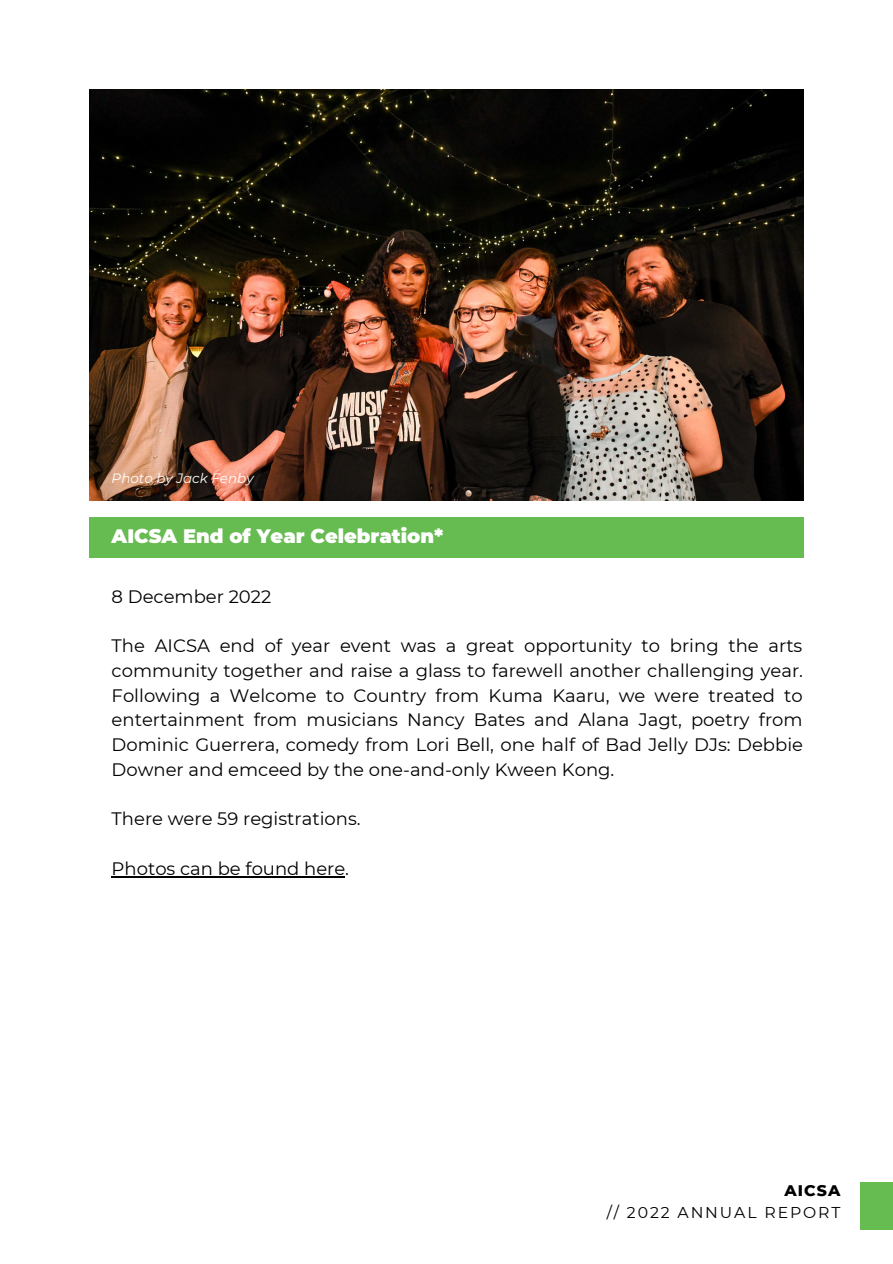
<style>
.page{position:relative;width:893px;height:1264px;background:#fff}
.page>*{position:absolute;margin:0;border:0;box-sizing:border-box;transform-origin:0 0}
.t1{font:900 19.5px "Montserrat";color:#fff}
.t2{font:18px/24.8px "Montserrat";color:#000;text-align:justify}
.t3{font:15.75px "Montserrat";letter-spacing:.12em;color:#000}
.t4{font:800 15.75px "Montserrat";letter-spacing:.07em;color:#000}
.t5{font:italic 13.5px "Montserrat";color:#fff}
</style>
<div class="page">
<div style="left:89px;top:517px;width:714px;height:41px;background:#66bb51"></div>
<div style="left:860px;top:1181px;width:32px;height:48px;background:#66bb51"></div>
<img style="left:89px;top:89px;width:714px;height:411px">
<hr style="left:112px;top:876px;width:233px;height:1px;background:#000">
<p class="t5" style="left:112px;top:470px;width:143px">Photo by Jack Fenby</p>
<p class="t1" style="left:112px;top:524px;width:333px">AICSA End of Year Celebration*</p>
<p class="t2" style="left:112px;top:584px;width:161px">8 December 2022</p>
<p class="t2" style="left:112px;top:633px;width:693px">The AICSA end of year event was a great opportunity to bring the arts community together and raise a glass to farewell another challenging year.<br>Following a Welcome to Country from Kuma Kaaru, we were treated to entertainment from musicians Nancy Bates and Alana Jagt, poetry from Dominic Guerrera, comedy from Lori Bell, one half of Bad Jelly DJs: Debbie Downer and emceed by the one-and-only Kween Kong.</p>
<p class="t2" style="left:112px;top:806px;width:250px">There were 59 registrations.</p>
<p class="t2" style="left:112px;top:856px;width:239px">Photos can be found here.</p>
<p class="t4" style="left:784px;top:1180px;width:57px">AICSA</p>
<p class="t3" style="left:606px;top:1203px;width:235px">// 2022 ANNUAL REPORT</p>
</div>
